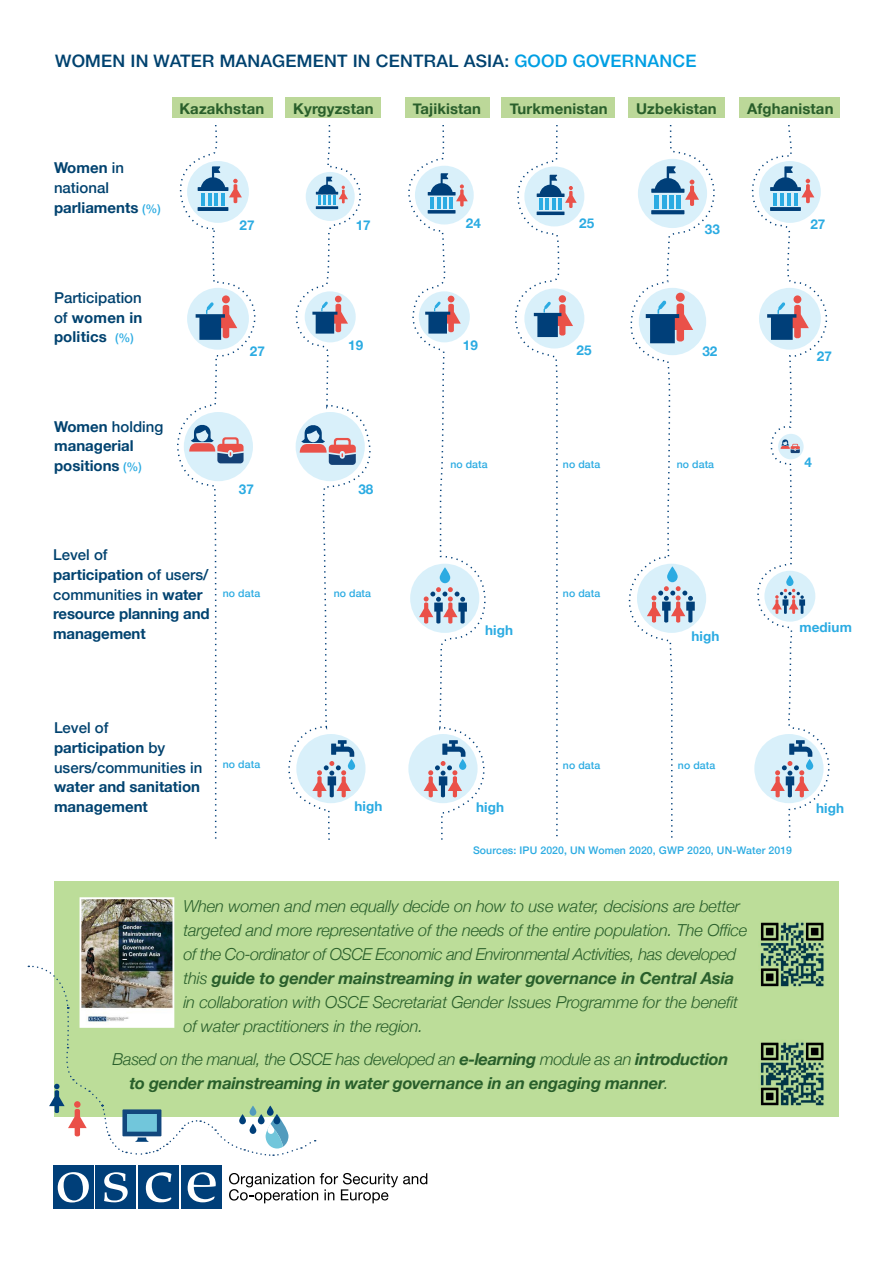
<style>
.page{position:relative;width:893px;height:1263px;background:#fff}
.page>*{position:absolute;margin:0;border:0;box-sizing:border-box;transform-origin:0 0}
.t1{font:17.25px "Helvetica W1 G 75 Bd MD";letter-spacing:.01em;color:#00426f}
.t2{font:italic 300 16.5px/24px "Helvetica Neue";letter-spacing:-.01em;color:#295f2b}
.t3{font:italic 700 16.5px/24px "Helvetica Neue";letter-spacing:-.015em;color:#295f2b}
.t4{font:700 15px/19.8px "Helvetica Neue";color:#00426f}
.t5{font:500 15px/19.8px "Helvetica Neue";color:#00426f}
.t6{font:700 14.85px "Helvetica Neue";letter-spacing:.01em;color:#295f2b}
.t7{font:700 13.5px "Helvetica Neue";letter-spacing:.01em;color:#2babe2}
.t8{font:500 10.5px "Helvetica Neue";letter-spacing:.01em;color:#2babe2}
.s1{color:#009fe3}
.s2{font-weight:500}
.s3{font-weight:500;font-size:12px;color:#2babe2}
.s4{font-weight:700}
.s5{font-size:12px;color:#2babe2}
.s6{font-weight:300}
</style>
<div class="page">
<svg style="left:229px;top:1173px;width:198px;height:30px"></svg>
<div style="left:53px;top:1165px;width:40px;height:44px;background:#003f79"></div>
<div style="left:96px;top:1165px;width:40px;height:44px;background:#003f79"></div>
<div style="left:139px;top:1165px;width:40px;height:44px;background:#003f79"></div>
<div style="left:181px;top:1165px;width:41px;height:44px;background:#003f79"></div>
<svg style="left:188px;top:1172px;width:28px;height:30px"></svg>
<svg style="left:146px;top:1172px;width:25px;height:30px"></svg>
<svg style="left:104px;top:1172px;width:24px;height:30px"></svg>
<svg style="left:58px;top:1172px;width:31px;height:30px"></svg>
<div style="left:172px;top:98px;width:101px;height:20px;background:#bcd899"></div>
<div style="left:285px;top:98px;width:96px;height:20px;background:#bcd899"></div>
<div style="left:405px;top:98px;width:85px;height:20px;background:#bcd899"></div>
<div style="left:502px;top:98px;width:113px;height:20px;background:#bcd899"></div>
<div style="left:628px;top:98px;width:97px;height:20px;background:#bcd899"></div>
<div style="left:739px;top:98px;width:101px;height:20px;background:#bcd899"></div>
<svg style="left:177px;top:125px;width:79px;height:714px"></svg>
<svg style="left:288px;top:125px;width:83px;height:715px"></svg>
<svg style="left:408px;top:125px;width:78px;height:715px"></svg>
<svg style="left:628px;top:125px;width:87px;height:713px"></svg>
<svg style="left:749px;top:97px;width:83px;height:741px"></svg>
<svg style="left:515px;top:125px;width:70px;height:712px"></svg>
<svg style="left:183px;top:284px;width:70px;height:70px"></svg>
<svg style="left:635px;top:284px;width:75px;height:75px"></svg>
<svg style="left:300px;top:287px;width:60px;height:60px"></svg>
<svg style="left:415px;top:287px;width:59px;height:60px"></svg>
<svg style="left:755px;top:284px;width:70px;height:70px"></svg>
<svg style="left:292px;top:730px;width:78px;height:77px"></svg>
<svg style="left:408px;top:730px;width:74px;height:77px"></svg>
<svg style="left:750px;top:730px;width:78px;height:77px"></svg>
<div style="left:54px;top:881px;width:785px;height:236px;background:#bcdd99"></div>
<img style="left:760px;top:1042px;width:64px;height:64px">
<img style="left:760px;top:922px;width:64px;height:64px">
<img style="left:83px;top:900px;width:88px;height:65px">
<div style="left:80px;top:897px;width:94px;height:131px;border:2px solid #fff"></div>
<svg style="left:28px;top:965px;width:288px;height:191px"></svg>
<p class="t1" style="left:55px;top:50px;width:643px">WOMEN IN WATER MANAGEMENT IN CENTRAL ASIA: <span class="s1">GOOD GOVERNANCE</span></p>
<p class="t4" style="left:54px;top:159px;width:108px">Women <span class="s2">in national </span>parliaments <span class="s3">(%)</span></p>
<p class="t6" style="left:179px;top:97px;width:86px">Kazakhstan</p>
<p class="t6" style="left:293px;top:97px;width:82px">Kyrgyzstan</p>
<p class="t6" style="left:413px;top:97px;width:70px">Tajikistan</p>
<p class="t6" style="left:510px;top:97px;width:99px">Turkmenistan</p>
<p class="t6" style="left:636px;top:97px;width:82px">Uzbekistan</p>
<p class="t6" style="left:747px;top:97px;width:88px">Afghanistan</p>
<p class="t7" style="left:240px;top:215px;width:17px">27</p>
<p class="t7" style="left:579px;top:212px;width:17px">25</p>
<p class="t7" style="left:356px;top:215px;width:17px">17</p>
<p class="t7" style="left:466px;top:212px;width:17px">24</p>
<p class="t7" style="left:810px;top:214px;width:17px">27</p>
<p class="t7" style="left:705px;top:219px;width:17px">33</p>
<p class="t5" style="left:54px;top:286px;width:90px;text-align:justify">Participation of <span class="s4">women in politics</span> <span class="s5">(%)</span></p>
<p class="t7" style="left:348px;top:335px;width:17px">19</p>
<p class="t7" style="left:463px;top:335px;width:17px">19</p>
<p class="t7" style="left:250px;top:340px;width:17px">27</p>
<p class="t7" style="left:576px;top:340px;width:17px">25</p>
<p class="t7" style="left:702px;top:341px;width:17px">32</p>
<p class="t7" style="left:817px;top:345px;width:17px">27</p>
<p class="t4" style="left:54px;top:417px;width:111px">Women <span class="s2">holding </span>managerial positions <span class="s3">(%)</span></p>
<p class="t7" style="left:239px;top:478px;width:17px">37</p>
<p class="t7" style="left:358px;top:479px;width:17px">38</p>
<p class="t8" style="left:450px;top:456px;width:39px">no data</p>
<p class="t7" style="left:805px;top:452px;width:9px">4</p>
<p class="t8" style="left:563px;top:456px;width:39px">no data</p>
<p class="t8" style="left:677px;top:456px;width:39px">no data</p>
<p class="t4" style="left:53px;top:545px;width:158px"><span class="s2">Level of<br></span>participation <span class="s2">of users/ communities in</span> water resource planning and management</p>
<p class="t5" style="left:1px;top:608px;width:126px">urce planning and</p>
<p class="t8" style="left:223px;top:584px;width:39px">no data</p>
<p class="t8" style="left:563px;top:584px;width:39px">no data</p>
<p class="t8" style="left:334px;top:584px;width:39px">no data</p>
<p class="t7" style="left:485px;top:619px;width:30px">high</p>
<p class="t7" style="left:799px;top:617px;width:54px">medium</p>
<p class="t7" style="left:691px;top:626px;width:30px">high</p>
<p class="t5" style="left:54px;top:716px;width:150px">Level of <span class="s4">participation</span> by users/communities in</p>
<p class="t4" style="left:54px;top:777px;width:148px">water and sanitation management</p>
<p class="t8" style="left:223px;top:756px;width:39px">no data</p>
<p class="t8" style="left:563px;top:756px;width:39px">no data</p>
<p class="t8" style="left:678px;top:756px;width:39px">no data</p>
<p class="t7" style="left:354px;top:795px;width:30px">high</p>
<p class="t7" style="left:476px;top:797px;width:30px">high</p>
<p class="t7" style="left:816px;top:798px;width:30px">high</p>
<p class="t8" style="left:473px;top:842px;width:321px">Sources: IPU 2020, UN Women 2020, GWP 2020, UN-Water 2019</p>
<p class="t2" style="left:183px;top:893px;width:566px">When women and men equally decide on how to use water, decisions are better targeted and more representative of the needs of the entire population. The Office of the Co-ordinator of OSCE Economic and Environmental Activities, has developed this <span class="s4">guide to gender mainstreaming in water governance in Central Asia </span>in collaboration with OSCE Secretariat Gender Issues Programme for the benefit of water practitioners in the region.</p>
<p class="t3" style="left:129px;top:1047px;width:601px;text-indent:-17px"><span class="s6">Based on the manual, the OSCE has developed an</span> e-learning <span class="s6">module as an</span> introduction to gender mainstreaming in water governance in an engaging manner<span class="s6">.</span></p>
</div>
